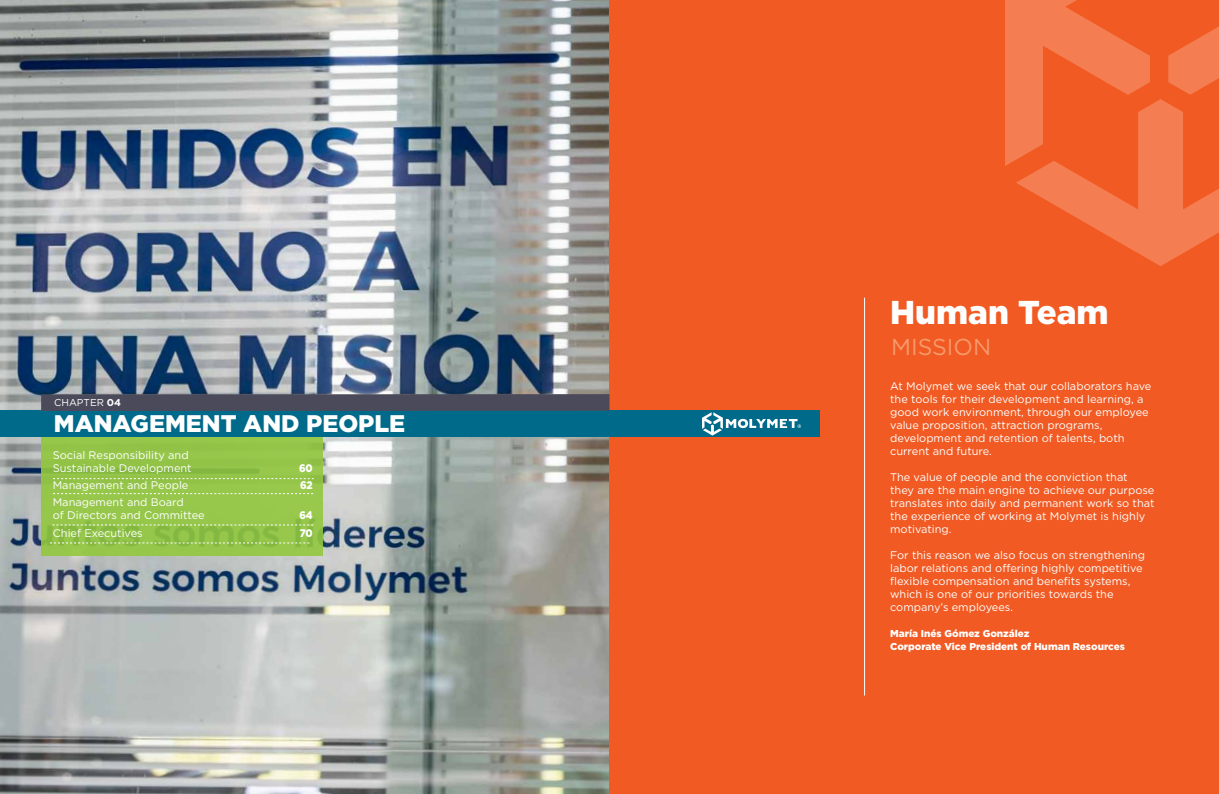
<style>
.page{position:relative;width:1219px;height:794px;background:#fff}
.page>*{position:absolute;margin:0;border:0;box-sizing:border-box;transform-origin:0 0}
.t1{font:900 33px "Gotham";color:#fff}
.t2{font:900 24px "Gotham";color:#fff}
.t3{font:23px "Gotham";color:#f79a6c}
.t4{font:11px/13px "Gotham";color:#fff}
.t5{font:900 11px "Gotham";color:#fff;scale:.9 1}
.t6{font:900 10px/13px "Gotham";color:#fff}
.t7{font:10px "Gotham";color:#fff}
.s1{font-weight:700}
</style>
<div class="page">
<img style="left:0;top:0;width:609px;height:794px">
<div style="left:610px;top:0;width:609px;height:794px;background:#f15a22"></div>
<svg style="left:1005px;top:0;width:214px;height:266px"></svg>
<hr style="left:864px;top:298px;width:1px;height:397px;background:#fff">
<svg style="left:41px;top:437px;width:282px;height:118px;background:#93c44a"></svg>
<svg style="left:53px;top:493px;width:260px;height:1px"></svg>
<svg style="left:53px;top:478px;width:261px;height:1px"></svg>
<svg style="left:52px;top:524px;width:261px;height:1px"></svg>
<svg style="left:50px;top:542px;width:259px;height:1px"></svg>
<div style="left:0;top:411px;width:819px;height:26px;background:#006a8a"></div>
<div style="left:41px;top:394px;width:568px;height:17px;background:#4b4a5a"></div>
<svg style="left:702px;top:412px;width:99px;height:23px"></svg>
<p class="t7" style="left:54px;top:396px;width:69px">CHAPTER <span class="s1">04</span></p>
<h2 class="t2" style="left:54px;top:407px;width:353px">MANAGEMENT AND PEOPLE</h2>
<p class="t4" style="left:53px;top:449px;width:140px">Social Responsibility and<br>Sustainable Development</p>
<p class="t5" style="left:299px;top:461px;width:17px">60</p>
<p class="t4" style="left:53px;top:479px;width:137px">Management and People</p>
<p class="t5" style="left:300px;top:478px;width:16px">62</p>
<p class="t4" style="left:53px;top:496px;width:153px">Management and Board<br>of Directors and Committee</p>
<p class="t5" style="left:299px;top:508px;width:16px">64</p>
<p class="t4" style="left:53px;top:527px;width:91px">Chief Executives</p>
<p class="t5" style="left:300px;top:526px;width:16px">70</p>
<h1 class="t1" style="left:890px;top:290px;width:220px">Human Team</h1>
<h3 class="t3" style="left:891px;top:332px;width:102px">MISSION</h3>
<p class="t4" style="left:890px;top:379px;width:263px">At Molymet we seek that our collaborators have the tools for their development and learning, a good work environment, through our employee value proposition, attraction programs, development and retention of talents, both current and future.</p>
<p class="t4" style="left:890px;top:470px;width:266px">The value of people and the conviction that<br>they are the main engine to achieve our purpose translates into daily and permanent work so that the experience of working at Molymet is highly motivating.</p>
<p class="t4" style="left:890px;top:548px;width:256px">For this reason we also focus on strengthening labor relations and offering highly competitive flexible compensation and benefits systems, which is one of our priorities towards the company’s employees.</p>
<p class="t6" style="left:890px;top:627px;width:236px">María Inés Gómez González<br>Corporate Vice President of Human Resources</p>
</div>
